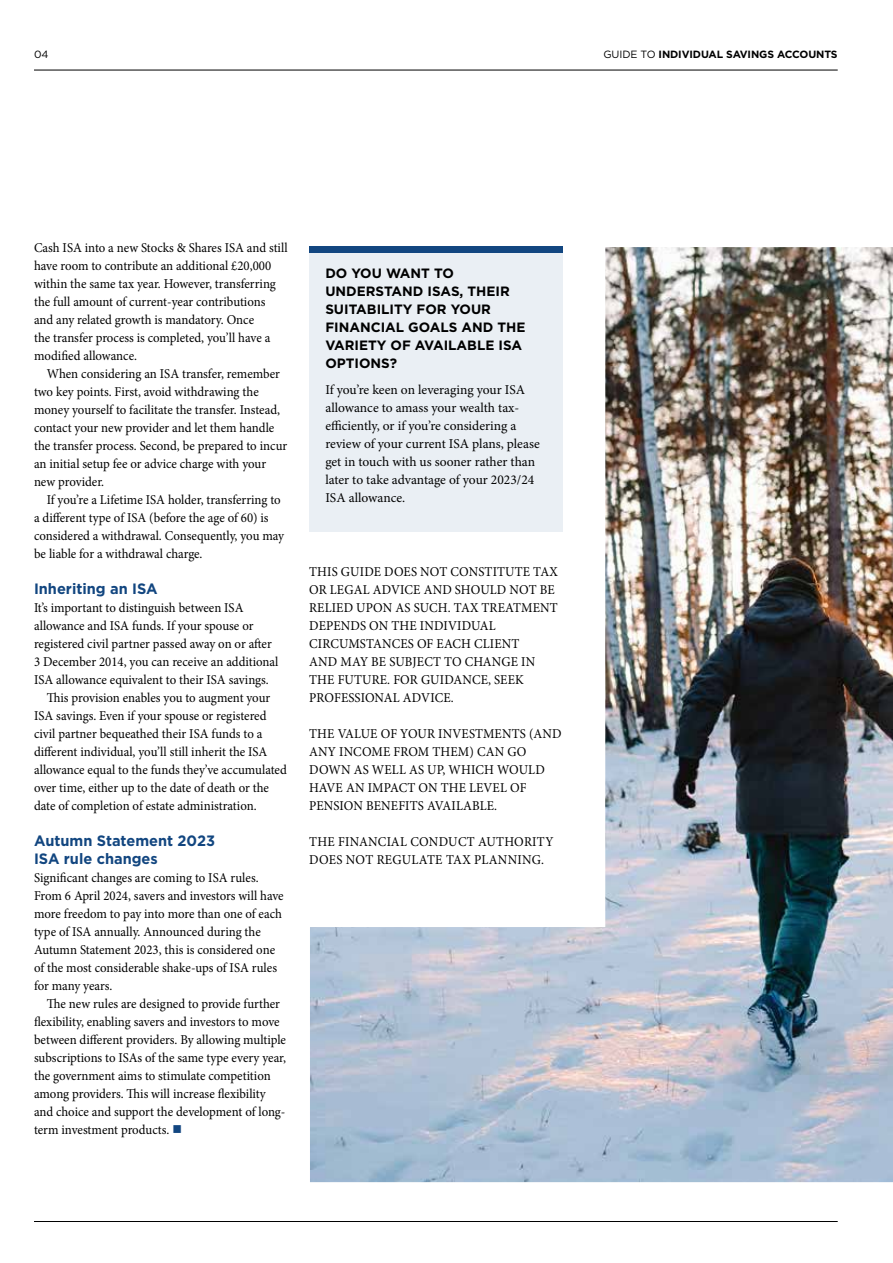
<style>
.page{position:relative;width:893px;height:1263px;background:#fff}
.page>*{position:absolute;margin:0;border:0;box-sizing:border-box;transform-origin:0 0}
.t1{font:700 15px/18px "Gotham HTF";color:#124680}
.t2{font:13.5px/18px "Minion Pro";color:#000;scale:.95 1}
.t3{font:13.5px/18px "Minion Pro";color:#000}
.t4{font:700 13.5px/18px "Gotham HTF";color:#000}
.t5{font:13.5px/18px "Minion Pro";letter-spacing:.02em;color:#000;scale:.95 1}
.t6{font:700 10.5px "Gotham HTF";letter-spacing:-.01em;color:#000}
.t7{font:10.5px "Gotham HTF";color:#000}
.s1{font-weight:400}
.s2{color:#124680}
</style>
<div class="page">
<hr style="left:34px;top:1221px;width:804px;height:1px;background:#000">
<hr style="left:34px;top:70px;width:804px;height:1px;background:#000">
<img style="left:310px;top:247px;width:583px;height:935px">
<div style="left:309px;top:250px;width:254px;height:282px;background:#eaeff4"></div>
<div style="left:309px;top:246px;width:254px;height:7px;background:#124680"></div>
<p class="t7" style="left:34px;top:49px;width:16px">04</p>
<p class="t6" style="left:603px;top:48px;width:236px"><span class="s1">GUIDE TO</span> INDIVIDUAL SAVINGS ACCOUNTS</p>
<p class="t2" style="left:34px;top:239px;width:269px">Cash ISA into a new Stocks &amp; Shares ISA and still have room to contribute an additional £20,000 within the same tax year. However, transferring the full amount of current-year contributions and any related growth is mandatory. Once<br>the transfer process is completed, you’ll have a modified allowance.</p>
<p class="t2" style="left:34px;top:365px;width:268px;text-indent:13px">When considering an ISA transfer, remember two key points. First, avoid withdrawing the money yourself to facilitate the transfer. Instead, contact your new provider and let them handle the transfer process. Second, be prepared to incur an initial setup fee or advice charge with your new provider.</p>
<p class="t2" style="left:34px;top:491px;width:265px;text-indent:13px">If you’re a Lifetime ISA holder, transferring to a different type of ISA (before the age of 60) is considered a withdrawal. Consequently, you may be liable for a withdrawal charge.</p>
<p class="t1" style="left:34px;top:579px;width:125px">Inheriting an ISA</p>
<p class="t2" style="left:34px;top:599px;width:222px">It’s important to distinguish between ISA</p>
<p class="t2" style="left:34px;top:617px;width:232px">allowance and ISA funds. If your spouse or</p>
<p class="t2" style="left:34px;top:635px;width:252px">registered civil partner passed away on or after</p>
<p class="t2" style="left:34px;top:653px;width:259px">3 December 2014, you can receive an additional</p>
<p class="t2" style="left:34px;top:671px;width:249px">ISA allowance equivalent to their ISA savings.</p>
<p class="t2" style="left:47px;top:689px;width:237px">This provision enables you to augment your</p>
<p class="t2" style="left:34px;top:707px;width:246px">ISA savings. Even if your spouse or registered</p>
<p class="t2" style="left:34px;top:725px;width:242px">civil partner bequeathed their ISA funds to a</p>
<p class="t2" style="left:34px;top:743px;width:247px">different individual, you’ll still inherit the ISA</p>
<p class="t2" style="left:34px;top:761px;width:268px">allowance equal to the funds they’ve accumulated</p>
<p class="t2" style="left:34px;top:779px;width:249px">over time, either up to the date of death or the</p>
<p class="t2" style="left:34px;top:797px;width:236px">date of completion of estate administration.</p>
<p class="t1" style="left:34px;top:831px;width:183px">Autumn Statement 2023<br>ISA rule changes</p>
<p class="t2" style="left:34px;top:869px;width:264px">Significant changes are coming to ISA rules.<br>From 6 April 2024, savers and investors will have more freedom to pay into more than one of each type of ISA annually. Announced during the Autumn Statement 2023, this is considered one of the most considerable shake-ups of ISA rules for many years.</p>
<p class="t2" style="left:34px;top:995px;width:267px;text-indent:13px">The new rules are designed to provide further flexibility, enabling savers and investors to move between different providers. By allowing multiple subscriptions to ISAs of the same type every year, the government aims to stimulate competition among providers. This will increase flexibility and choice and support the development of long&shy;term investment products. <span class="s2">■</span></p>
<p class="t4" style="left:325px;top:264px;width:202px">DO YOU WANT TO<br>UNDERSTAND ISAS, THEIR<br>SUITABILITY FOR YOUR<br>FINANCIAL GOALS AND THE<br>VARIETY OF AVAILABLE ISA<br>OPTIONS?</p>
<p class="t3" style="left:325px;top:380px;width:216px">If you’re keen on leveraging your ISA allowance to amass your wealth tax&shy;efficiently, or if you’re considering a review of your current ISA plans, please get in touch with us sooner rather than later to take advantage of your 2023/24<br>ISA allowance.</p>
<p class="t2" style="left:309px;top:563px;width:263px">THIS GUIDE DOES NOT CONSTITUTE TAX<br>OR LEGAL ADVICE AND SHOULD NOT BE<br>RELIED UPON AS SUCH. TAX TREATMENT<br>DEPENDS ON THE INDIVIDUAL<br>CIRCUMSTANCES OF EACH CLIENT<br>AND MAY BE SUBJECT TO CHANGE IN<br>THE FUTURE. FOR GUIDANCE, SEEK<br>PROFESSIONAL ADVICE.</p>
<p class="t2" style="left:309px;top:725px;width:267px">THE VALUE OF YOUR INVESTMENTS (AND<br>ANY INCOME FROM THEM) CAN GO<br>DOWN AS WELL AS UP, WHICH WOULD<br>HAVE AN IMPACT ON THE LEVEL OF<br>PENSION BENEFITS AVAILABLE.</p>
<p class="t5" style="left:309px;top:833px;width:259px">THE FINANCIAL CONDUCT AUTHORITY<br>DOES NOT REGULATE TAX PLANNING.</p>
</div>
